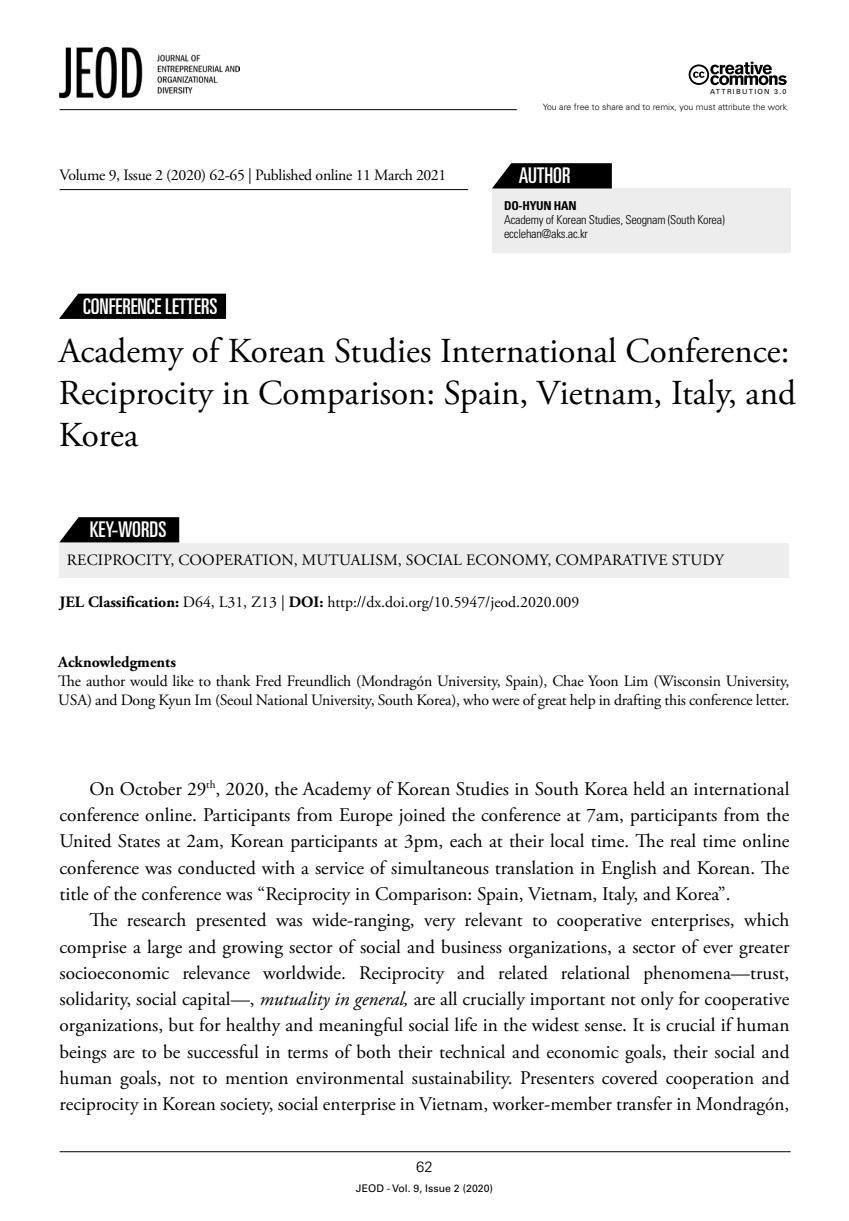
<style>
.page{position:relative;width:849px;height:1221px;background:#fff}
.page>*{position:absolute;margin:0;border:0;box-sizing:border-box;transform-origin:0 0}
.t1{font:35px/42px "Adobe Garamond Pro";color:#000}
.t2{font:ultra-condensed 21.7px "Univers LT Std";color:#fff}
.t3{font:19.25px/26.2px "Adobe Garamond Pro";color:#000;text-align:justify}
.t4{font:15.75px/18.9px "Adobe Garamond Pro";letter-spacing:-.01em;color:#000}
.t5{font:15.75px "Adobe Garamond Pro";letter-spacing:.015em;color:#000}
.t6{font:700 15.75px "Adobe Garamond Pro";color:#000}
.t7{font:300 14.88px "Univers LT Std";color:#000}
.t8{font:300 condensed 12.25px/14px "Univers LT Std";letter-spacing:-.02em;color:#000}
.t9{font:700 condensed 12.25px "Univers LT Std";letter-spacing:-.02em;color:#000}
.t10{font:10.5px "Univers LT Std";color:#000}
.t11{font:300 8.75px "Univers LT Std";color:#000}
.t12{font:7px "Univers LT Std";letter-spacing:.18em;color:#000}
.s1{font-weight:700}
.s2{font-style:italic}
</style>
<div class="page">
<hr style="left:60px;top:1151px;width:730px;height:1px;background:#000">
<img style="left:60px;top:46px;width:180px;height:53px">
<hr style="left:60px;top:109px;width:456px;height:1px;background:#000">
<svg style="left:688px;top:62px;width:98px;height:23px"></svg>
<div style="left:492px;top:189px;width:298px;height:64px;background:#ededed"></div>
<svg style="left:492px;top:163px;width:119px;height:25px;background:#161616"></svg>
<hr style="left:60px;top:189px;width:408px;height:1px;background:#000">
<svg style="left:357px;top:595px;width:4px;height:11px"></svg>
<svg style="left:59px;top:293px;width:167px;height:26px;background:#151515"></svg>
<div style="left:59px;top:543px;width:729px;height:34px;background:#ededed"></div>
<svg style="left:59px;top:517px;width:120px;height:25px;background:#171717"></svg>
<p class="t12" style="left:710px;top:87px;width:78px">ATTRIBUTION 3.0</p>
<p class="t4" style="left:60px;top:166px;width:388px">Volume 9, Issue 2 (2020) 62-65 | Published online 11 March 2021</p>
<p class="t2" style="left:83px;top:294px;width:136px">CONFERENCE LETTERS</p>
<p class="t11" style="left:542px;top:102px;width:246px">You are free to share and to remix, you must attribute the work</p>
<p class="t2" style="left:518px;top:163px;width:53px">AUTHOR</p>
<p class="t9" style="left:504px;top:198px;width:74px">DO-HYUN HAN</p>
<p class="t8" style="left:504px;top:213px;width:222px">Academy of Korean Studies, Seognam (South Korea) ecclehan@aks.ac.kr</p>
<h1 class="t1" style="left:59px;top:331px;width:738px">Academy of Korean Studies International Conference:<br>Reciprocity in Comparison: Spain, Vietnam, Italy, and<br>Korea</h1>
<p class="t2" style="left:90px;top:516px;width:78px">KEY-WORDS</p>
<p class="t5" style="left:67px;top:551px;width:658px">RECIPROCITY, COOPERATION, MUTUALISM, SOCIAL ECONOMY, COMPARATIVE STUDY</p>
<p class="t4" style="left:60px;top:592px;width:521px"><span class="s1">JEL Classification:</span> D64, L31, Z13 | <span class="s1">DOI:</span> http: /dx.doi.org/10.5947/jeod.2020.009</p>
<p class="t6" style="left:58px;top:653px;width:119px">Acknowledgments</p>
<p class="t4" style="left:58px;top:672px;width:732px">The author would like to thank Fred Freundlich (Mondragón University, Spain), Chae Yoon Lim (Wisconsin University,<br>USA) and Dong Kyun Im (Seoul National University, South Korea), who were of great help in drafting this conference letter.</p>
<p class="t3" style="left:60px;top:776px;width:731px;text-indent:30px">On October 29<sup>th</sup>, 2020, the Academy of Korean Studies in South Korea held an international conference online. Participants from Europe joined the conference at 7am, participants from the United States at 2am, Korean participants at 3pm, each at their local time. The real time online conference was conducted with a service of simultaneous translation in English and Korean. The title of the conference was “Reciprocity in Comparison: Spain, Vietnam, Italy, and Korea”.</p>
<p class="t3" style="left:60px;top:907px;width:731px;text-indent:30px">The research presented was wide-ranging, very relevant to cooperative enterprises, which comprise a large and growing sector of social and business organizations, a sector of ever greater socioeconomic relevance worldwide. Reciprocity and related relational phenomena—trust, solidarity, social capital—, <span class="s2">mutuality in general,</span> are all crucially important not only for cooperative organizations, but for healthy and meaningful social life in the widest sense. It is crucial if human beings are to be successful in terms of both their technical and economic goals, their social and human goals, not to mention environmental sustainability. Presenters covered cooperation and reciprocity in Korean society, social enterprise in Vietnam, worker-member transfer in Mondragón,</p>
<p class="t7" style="left:416px;top:1157px;width:18px">62</p>
<p class="t10" style="left:356px;top:1181px;width:139px">JEOD - Vol. 9, Issue 2 (2020)</p>
</div>
